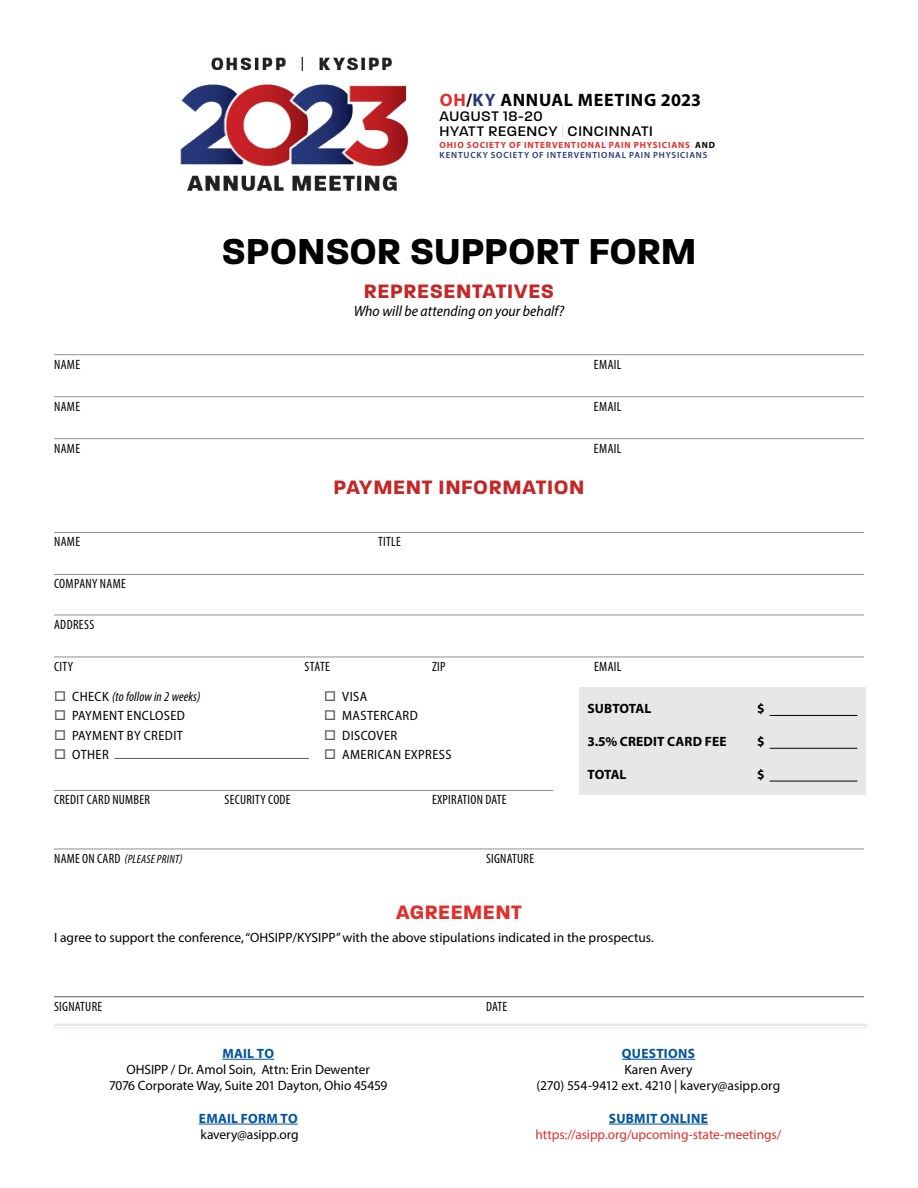
<style>
.page{position:relative;width:918px;height:1188px;background:#fff}
.page>*{position:absolute;margin:0;border:0;box-sizing:border-box;transform-origin:0 0}
.t1{font:700 39px "Paralucent";letter-spacing:-.005em;color:#000101}
.t2{font:700 21px "Paralucent";letter-spacing:.03em;color:#c42727}
.t3{font:700 21px "Paralucent";letter-spacing:.025em;color:#de2f2d}
.t4{font:700 18px "Myriad Pro";letter-spacing:.04em;color:#000101}
.t5{font:500 15px/15px "Paralucent";letter-spacing:.04em;color:#000}
.t6{font:italic semi-condensed 15px "Myriad Pro";letter-spacing:.005em;color:#000}
.t7{font:13.5px/16.2px "Myriad Pro";color:#000;text-align:center}
.t8{font:condensed 13.5px "Myriad Pro";letter-spacing:.02em;color:#000}
.t9{font:semi-condensed 13.5px "Myriad Pro";letter-spacing:.03em;color:#000}
.t10{font:13.5px "Myriad Pro";letter-spacing:-.01em;color:#de2f2d}
.t11{font:700 13.5px "Myriad Pro";letter-spacing:.02em;color:#00539b}
.t12{font:700 13.5px "Myriad Pro";letter-spacing:.01em;color:#000}
.t13{font:italic condensed 13.5px "Myriad Pro";letter-spacing:.01em;color:#000}
.t14{font:700 13.5px "Myriad Pro";letter-spacing:-.01em;color:#000}
.t15{font:italic condensed 12px "Myriad Pro";letter-spacing:.02em;color:#000}
.t16{font:600 9px/10.5px "Myriad Pro";letter-spacing:.09em;color:#273879}
.s1{color:#de2f2d}
.s2{color:#273879}
.s3{font-weight:100;color:#7c7d7d}
.s4{font-weight:700;color:#de2f2d}
.s5{font-weight:700;color:#000}
.s6{color:#5d5958}
.s7{font-style:normal;font-stretch:semi-condensed}
.s8{font-style:normal;font-size:13.5px}
</style>
<div class="page">
<hr style="left:54px;top:354px;width:810px;height:1px;background:#919195">
<hr style="left:54px;top:396px;width:810px;height:1px;background:#919195">
<hr style="left:54px;top:438px;width:810px;height:1px;background:#919195">
<hr style="left:54px;top:532px;width:810px;height:1px;background:#919195">
<hr style="left:54px;top:574px;width:810px;height:1px;background:#919195">
<hr style="left:54px;top:615px;width:810px;height:1px;background:#919195">
<hr style="left:54px;top:657px;width:810px;height:1px;background:#919195">
<hr style="left:54px;top:790px;width:500px;height:1px;background:#919195">
<hr style="left:54px;top:849px;width:810px;height:1px;background:#919195">
<hr style="left:54px;top:996px;width:810px;height:1px;background:#5d5958">
<div style="left:579px;top:687px;width:287px;height:108px;background:#e6e7e8"></div>
<hr style="left:770px;top:715px;width:87px;height:1px;background:#000">
<hr style="left:770px;top:748px;width:87px;height:1px;background:#000">
<hr style="left:770px;top:781px;width:87px;height:1px;background:#000">
<hr style="left:222px;top:1059px;width:52px;height:1px;background:#00539b">
<hr style="left:199px;top:1124px;width:99px;height:1px;background:#00539b">
<hr style="left:622px;top:1059px;width:73px;height:1px;background:#00539b">
<hr style="left:609px;top:1124px;width:99px;height:1px;background:#00539b">
<img style="left:180px;top:56px;width:227px;height:135px">
<hr style="left:114px;top:758px;width:195px;height:1px;background:#5d5958">
<hr style="left:54px;top:1024px;width:813px;height:2px;background:#e6e7e8">
<hr style="left:54px;top:1027px;width:813px;height:1px;background:#e6e7e8">
<h3 class="t4" style="left:440px;top:88px;width:263px"><span class="s1">OH</span>/<span class="s2">KY</span> ANNUAL MEETING 2023</h3>
<p class="t5" style="left:440px;top:108px;width:215px">AUGUST 18-20<br>HYATT REGENCY <span class="s3">|</span> CINCINNATI</p>
<p class="t16" style="left:440px;top:139px;width:277px"><span class="s4">OHIO SOCIETY OF INTERVENTIONAL PAIN PHYSICIANS</span> <span class="s5">AND<br></span>KENTUCKY SOCIETY OF INTERVENTIONAL PAIN PHYSICIANS</p>
<h1 class="t1" style="left:221px;top:227px;width:477px">SPONSOR SUPPORT FORM</h1>
<h2 class="t2" style="left:364px;top:279px;width:192px">REPRESENTATIVES</h2>
<p class="t6" style="left:354px;top:302px;width:212px">Who will be attending on your behalf?</p>
<p class="t8" style="left:54px;top:356px;width:28px">NAME</p>
<p class="t8" style="left:594px;top:356px;width:29px">EMAIL</p>
<p class="t8" style="left:54px;top:398px;width:28px">NAME</p>
<p class="t8" style="left:594px;top:398px;width:29px">EMAIL</p>
<p class="t8" style="left:54px;top:440px;width:28px">NAME</p>
<p class="t8" style="left:594px;top:440px;width:29px">EMAIL</p>
<h2 class="t2" style="left:333px;top:474px;width:253px">PAYMENT INFORMATION</h2>
<p class="t8" style="left:54px;top:534px;width:28px">NAME</p>
<p class="t8" style="left:378px;top:534px;width:25px">TITLE</p>
<p class="t8" style="left:54px;top:576px;width:73px">COMPANY NAME</p>
<p class="t8" style="left:54px;top:616px;width:42px">ADDRESS</p>
<p class="t8" style="left:54px;top:658px;width:21px">CITY</p>
<p class="t8" style="left:305px;top:658px;width:27px">STATE</p>
<p class="t8" style="left:432px;top:658px;width:15px">ZIP</p>
<p class="t8" style="left:594px;top:658px;width:29px">EMAIL</p>
<p class="t13" style="left:54px;top:688px;width:148px"><span class="s6">□</span> <span class="s7">CHECK</span> (to follow in 2 weeks)</p>
<p class="t9" style="left:324px;top:688px;width:45px"><span class="s6">□</span> VISA</p>
<p class="t9" style="left:54px;top:708px;width:132px"><span class="s6">□</span> PAYMENT ENCLOSED</p>
<p class="t9" style="left:324px;top:708px;width:95px"><span class="s6">□</span> MASTERCARD</p>
<p class="t9" style="left:54px;top:727px;width:131px"><span class="s6">□</span> PAYMENT BY CREDIT</p>
<p class="t9" style="left:324px;top:727px;width:75px"><span class="s6">□</span> DISCOVER</p>
<p class="t9" style="left:54px;top:747px;width:56px"><span class="s6">□</span> OTHER</p>
<p class="t9" style="left:324px;top:747px;width:129px"><span class="s6">□</span> AMERICAN EXPRESS</p>
<p class="t8" style="left:54px;top:792px;width:97px">CREDIT CARD NUMBER</p>
<p class="t8" style="left:225px;top:792px;width:68px">SECURITY CODE</p>
<p class="t8" style="left:432px;top:792px;width:76px">EXPIRATION DATE</p>
<p class="t14" style="left:588px;top:700px;width:65px">SUBTOTAL</p>
<p class="t12" style="left:757px;top:700px;width:9px">$</p>
<p class="t12" style="left:587px;top:733px;width:141px">3.5% CREDIT CARD FEE</p>
<p class="t12" style="left:757px;top:733px;width:9px">$</p>
<p class="t12" style="left:588px;top:765px;width:41px">TOTAL</p>
<p class="t12" style="left:757px;top:765px;width:9px">$</p>
<p class="t15" style="left:54px;top:852px;width:130px"><span class="s8">NAME ON CARD</span> (PLEASE PRINT)</p>
<p class="t8" style="left:486px;top:850px;width:50px">SIGNATURE</p>
<h2 class="t3" style="left:396px;top:900px;width:127px">AGREEMENT</h2>
<p class="t7" style="left:54px;top:929px;width:601px">I agree to support the conference, “OHSIPP/KYSIPP” with the above stipulations indicated in the prospectus.</p>
<p class="t8" style="left:54px;top:998px;width:50px">SIGNATURE</p>
<p class="t8" style="left:486px;top:998px;width:23px">DATE</p>
<p class="t11" style="left:222px;top:1045px;width:53px">MAIL TO</p>
<p class="t7" style="left:109px;top:1061px;width:280px">OHSIPP / Dr. Amol Soin, Attn: Erin Dewenter<br>7076 Corporate Way, Suite 201 Dayton, Ohio 45459</p>
<p class="t11" style="left:199px;top:1109px;width:100px">EMAIL FORM TO</p>
<p class="t7" style="left:201px;top:1126px;width:99px">kavery@asipp.org</p>
<p class="t11" style="left:622px;top:1045px;width:75px">QUESTIONS</p>
<p class="t7" style="left:537px;top:1061px;width:245px">Karen Avery<br>(270) 554-9412 ext. 4210 | kavery@asipp.org</p>
<p class="t11" style="left:609px;top:1109px;width:100px">SUBMIT ONLINE</p>
<p class="t10" style="left:536px;top:1126px;width:247px">https://asipp.org/upcoming-state-meetings/</p>
</div>
